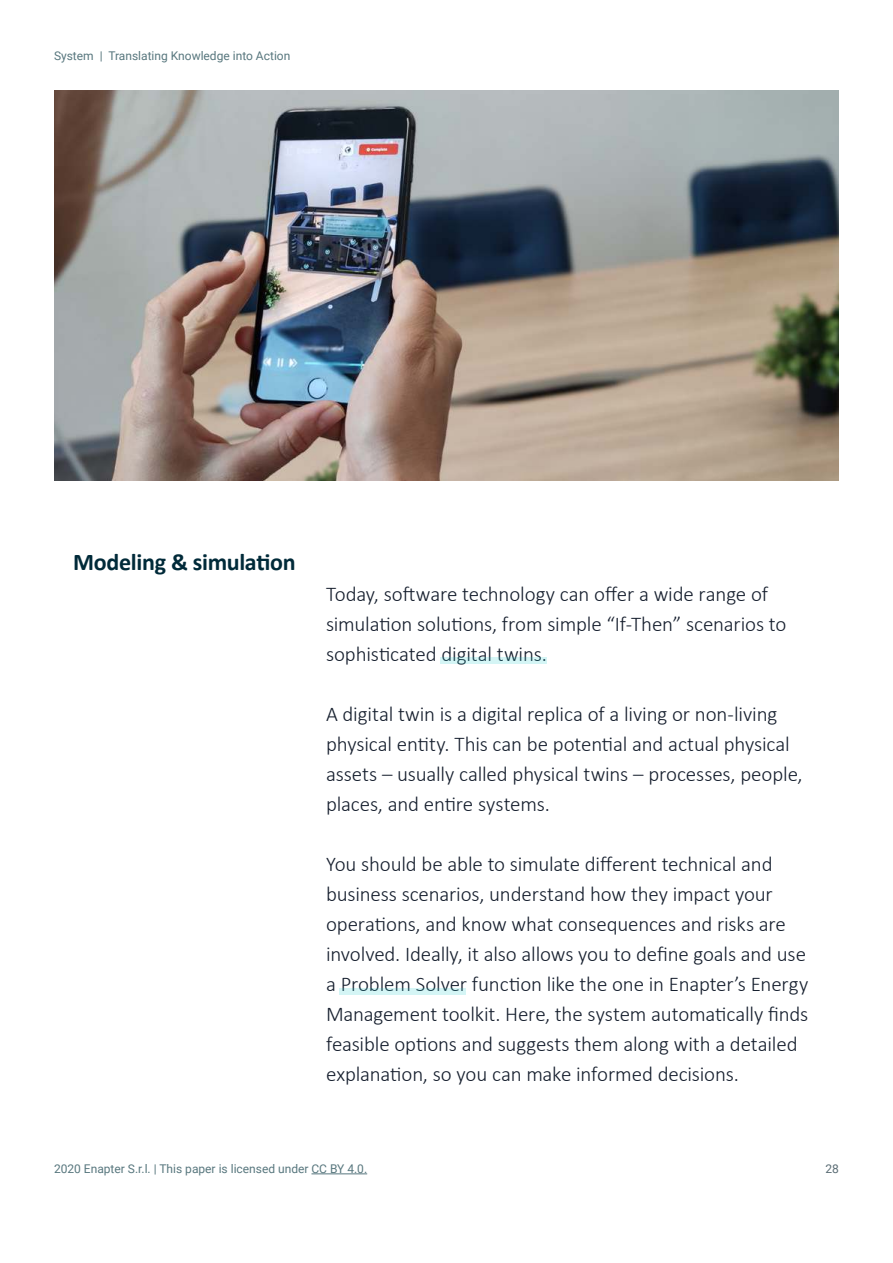
<style>
.page{position:relative;width:893px;height:1263px;background:#fff}
.page>*{position:absolute;margin:0;border:0;box-sizing:border-box;transform-origin:0 0}
.t1{font:700 24px "Calibri";letter-spacing:-.015em;color:#002a39}
.t2{font:300 21px/30px "Calibri";letter-spacing:-.01em;color:#151e2d}
.t3{font:12px "Roboto";color:#58777e}
.t4{font:12px "Roboto";color:#5a6c74}
</style>
<div class="page">
<hr style="left:311px;top:1173px;width:56px;height:1px;background:#58777e">
<img style="left:54px;top:90px;width:785px;height:390px">
<div style="left:440px;top:658px;width:107px;height:6px;background:#d4f5f5"></div>
<div style="left:340px;top:988px;width:126px;height:6px;background:#d4f5f5"></div>
<p class="t3" style="left:54px;top:51px;width:238px">System | Translating Knowledge into Action</p>
<p class="t1" style="left:73px;top:548px;width:224px">Modeling &amp; simulation</p>
<p class="t2" style="left:326px;top:578px;width:462px">Today, software technology can offer a wide range of simulation solutions, from simple “If-Then” scenarios to sophisticated digital twins.</p>
<p class="t2" style="left:326px;top:698px;width:478px">A digital twin is a digital replica of a living or non-living physical entity. This can be potential and actual physical assets – usually called physical twins – processes, people, places, and entire systems.</p>
<p class="t2" style="left:326px;top:848px;width:484px">You should be able to simulate different technical and business scenarios, understand how they impact your operations, and know what consequences and risks are involved. Ideally, it also allows you to define goals and use a Problem Solver function like the one in Enapter’s Energy Management toolkit. Here, the system automatically finds feasible options and suggests them along with a detailed explanation, so you can make informed decisions.</p>
<p class="t3" style="left:54px;top:1164px;width:315px">2020 Enapter S.r.l. | This paper is licensed under CC BY 4.0.</p>
<p class="t4" style="left:825px;top:1164px;width:15px">28</p>
</div>
